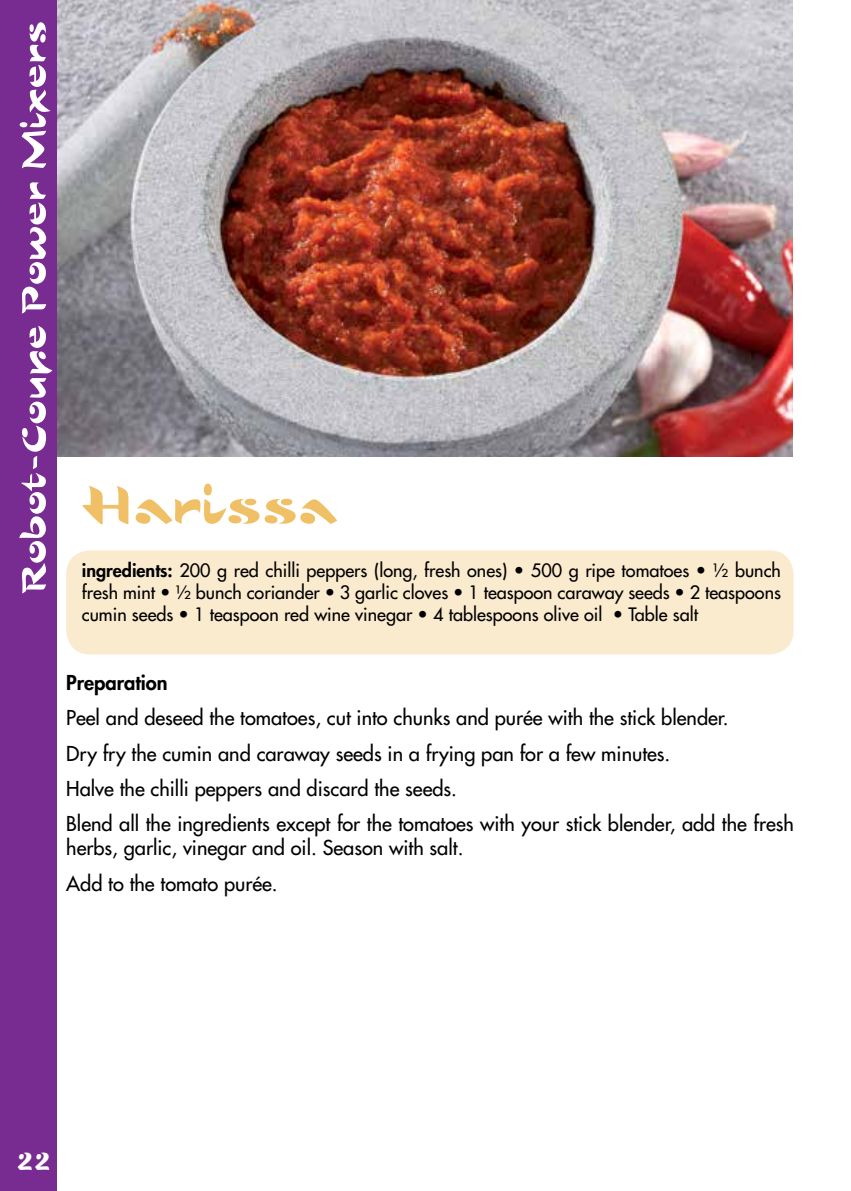
<style>
.page{position:relative;width:851px;height:1191px;background:#fff}
.page>*{position:absolute;margin:0;border:0;box-sizing:border-box;transform-origin:0 0}
.t1{font:78px "Sho";color:#f0c066}
.t2{font:50.8px "Sho";color:#fff}
.t3{font:40px "Sho";color:#fff}
.t4{font:20px/35.4px "Futura";color:#000}
.t5{font:800 20px "Futura";color:#000}
.t6{font:18px/21.6px "Futura";color:#000;text-align:justify}
.s1{font-weight:800}
</style>
<div class="page">
<div style="left:66px;top:550px;width:727px;height:104px;background:#faeace;border-radius:24px"></div>
<img style="left:57px;top:0;width:735px;height:456px">
<div style="left:0;top:0;width:57px;height:1191px;background:#782b90"></div>
<h2 class="t2" style="left:6px;top:593px;width:574px;rotate:-90deg">Robot-Coupe Power Mixers</h2>
<h1 class="t1" style="left:80px;top:462px;width:257px">Harissa</h1>
<p class="t6" style="left:82px;top:560px;width:700px"><span class="s1">ingredients:</span> 200 g red chilli peppers (long, fresh ones) • 500 g ripe tomatoes • ½ bunch fresh mint • ½ bunch coriander • 3 garlic cloves • 1 teaspoon caraway seeds • 2 teaspoons cumin seeds • 1 teaspoon red wine vinegar • 4 tablespoons olive oil • Table salt</p>
<p class="t5" style="left:66px;top:670px;width:103px">Preparation</p>
<p class="t4" style="left:66px;top:700px;width:729px">Peel and deseed the tomatoes, cut into chunks and purée with the stick blender.<br>Dry fry the cumin and caraway seeds in a frying pan for a few minutes.<br>Halve the chilli peppers and discard the seeds.<br>Blend all the ingredients except for the tomatoes with your stick blender, add the fresh</p>
<p class="t4" style="left:66px;top:830px;width:398px">herbs, garlic, vinegar and oil. Season with salt.<br>Add to the tomato purée.</p>
<h3 class="t3" style="left:17px;top:1138px;width:36px">22</h3>
</div>
